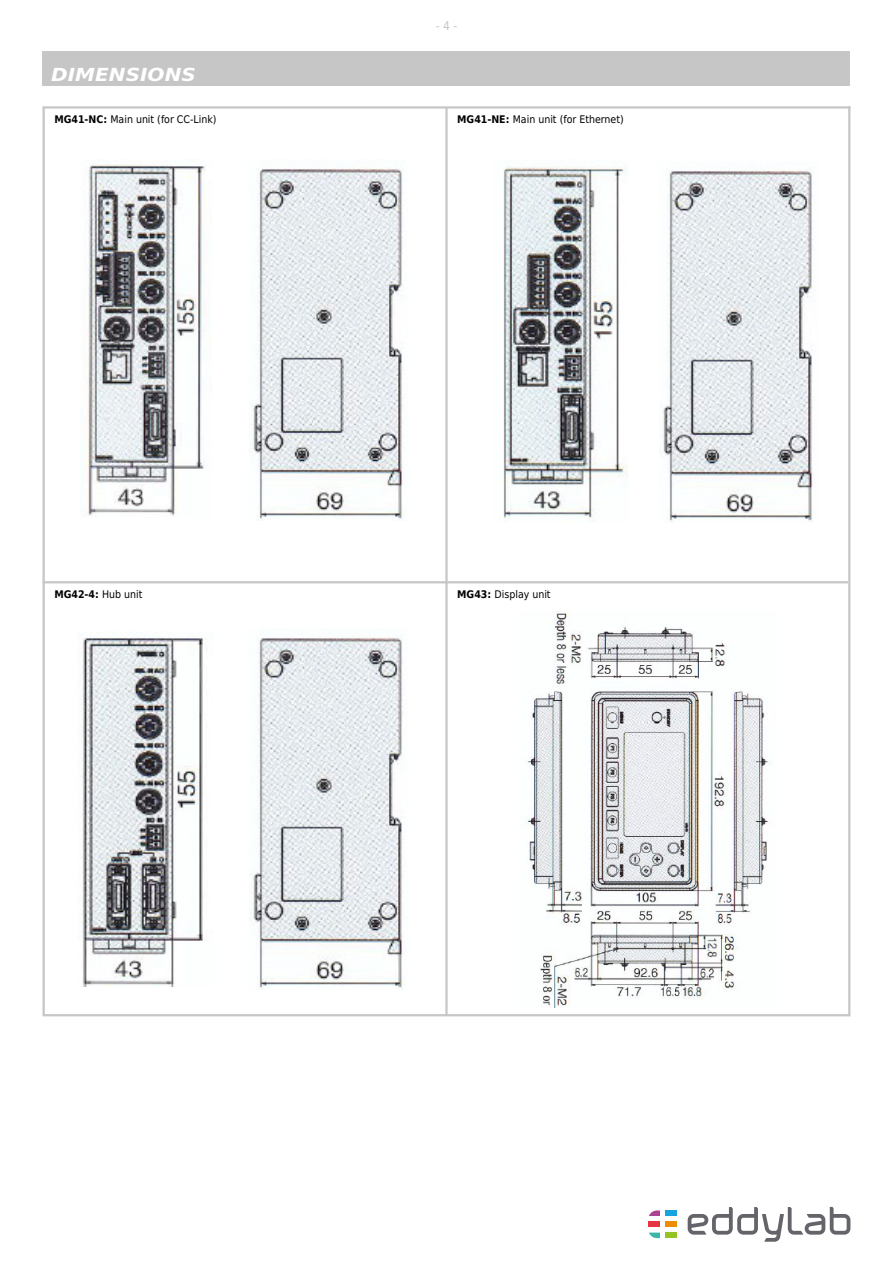
<style>
.page{position:relative;width:893px;height:1263px;background:#fff}
.page>*{position:absolute;margin:0;border:0;box-sizing:border-box;transform-origin:0 0}
.t1{font:italic 700 18px "DejaVu Sans Condensed";color:#fff;scale:1.24 1}
.t2{font:12px "DejaVu Sans Condensed";color:#c6c6c6}
.t3{font:10.5px "DejaVu Sans Condensed";color:#000}
.t4{font:700 10.5px "DejaVu Sans Condensed";color:#000}
.s1{font-weight:700}
.s2{font-weight:400}
</style>
<div class="page">
<div style="left:665px;top:1221px;width:12px;height:6px;background:#ef8c07"></div>
<div style="left:649px;top:1221px;width:11px;height:6px;background:#e63741"></div>
<div style="left:665px;top:1210px;width:12px;height:6px;background:#16a4df"></div>
<svg style="left:649px;top:1210px;width:11px;height:6px"></svg>
<div style="left:665px;top:1232px;width:12px;height:6px;background:#96c223"></div>
<svg style="left:649px;top:1232px;width:11px;height:6px"></svg>
<svg style="left:688px;top:1207px;width:162px;height:35px"></svg>
<div style="left:43px;top:51px;width:807px;height:34px;background:#c6c6c6"></div>
<hr style="left:43px;top:106px;width:807px;height:3px;background:#c6c6c6">
<hr style="left:43px;top:107px;width:2px;height:909px;background:#c6c6c6">
<hr style="left:44px;top:1014px;width:805px;height:2px;background:#c6c6c6">
<hr style="left:848px;top:106px;width:2px;height:910px;background:#c6c6c6">
<hr style="left:43px;top:581px;width:805px;height:2px;background:#c6c6c6">
<hr style="left:445px;top:107px;width:3px;height:908px;background:#c6c6c6">
<img style="left:82px;top:164px;width:129px;height:352px">
<img style="left:250px;top:168px;width:153px;height:351px">
<img style="left:503px;top:166px;width:125px;height:352px">
<img style="left:660px;top:170px;width:153px;height:351px">
<img style="left:82px;top:637px;width:125px;height:350px">
<img style="left:250px;top:637px;width:153px;height:351px">
<img style="left:526px;top:612px;width:242px;height:395px">
<p class="t2" style="left:436px;top:16px;width:23px">- 4 -</p>
<p class="t1" style="left:51px;top:60px;width:118px">DIMENSIONS</p>
<p class="t3" style="left:54px;top:110px;width:164px"><span class="s1">MG41-NC:</span> Main unit (for CC-Link)</p>
<p class="t3" style="left:457px;top:110px;width:168px"><span class="s1">MG41-NE:</span> Main unit (for Ethernet)</p>
<p class="t4" style="left:54px;top:585px;width:90px">MG42-4: <span class="s2">Hub unit</span></p>
<p class="t3" style="left:457px;top:585px;width:95px"><span class="s1">MG43:</span> Display unit</p>
</div>
